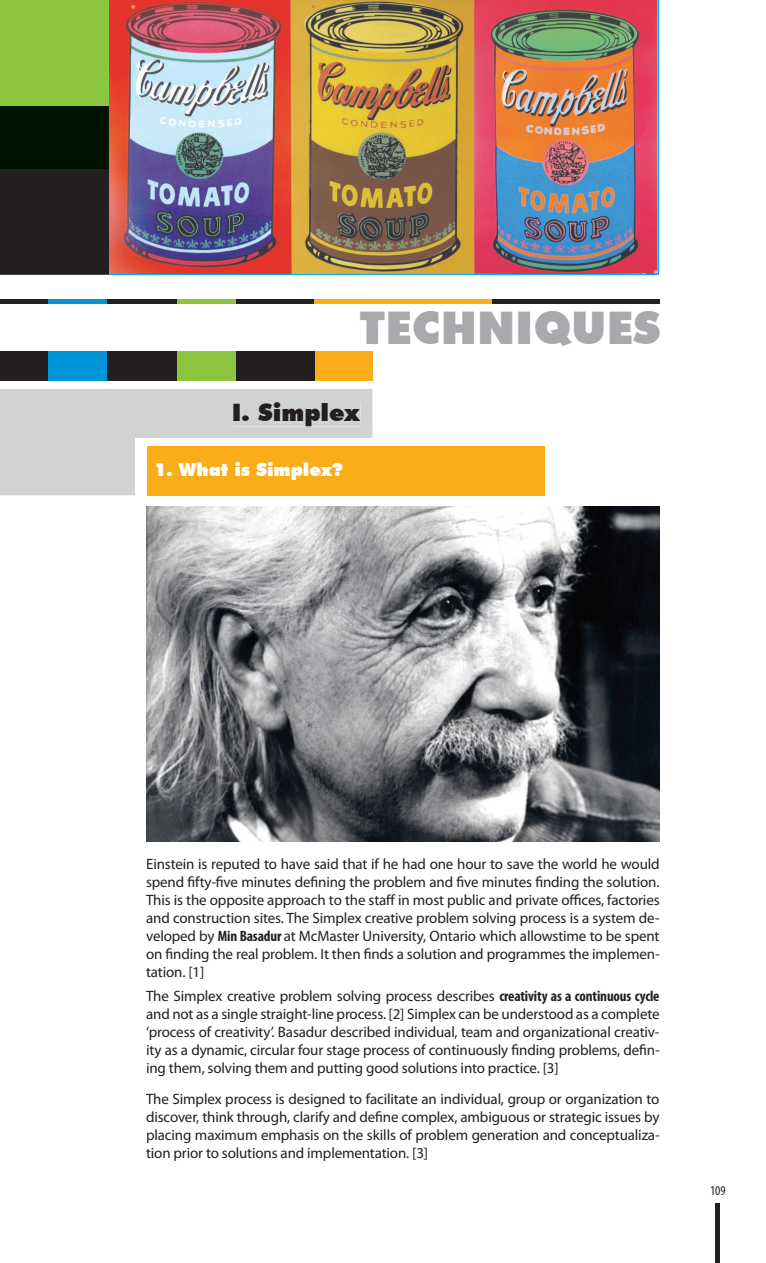
<style>
.page{position:relative;width:766px;height:1263px;background:#fff}
.page>*{position:absolute;margin:0;border:0;box-sizing:border-box;transform-origin:0 0}
.t1{font:900 45px "Futura BT";color:#a8a9ad}
.t2{font:900 24px "Futura BT";color:#231f20}
.t3{font:900 18px "Futura BT";color:#fff}
.t4{font:15px/18px "Myriad Pro";letter-spacing:-.01em;color:#231f20;text-align:justify}
.t5{font:condensed 13.5px "Myriad Pro";color:#231f20}
.s1{font-weight:700;font-stretch:condensed}
</style>
<div class="page">
<svg style="left:0;top:0;width:110px;height:275px"></svg>
<div style="left:0;top:106px;width:189px;height:62px;background:#001300"></div>
<hr style="left:0;top:299px;width:659px;height:4px;background:#231f20">
<hr style="left:48px;top:299px;width:58px;height:4px;background:#0095d9">
<hr style="left:178px;top:299px;width:58px;height:4px;background:#8bc63e">
<hr style="left:315px;top:299px;width:177px;height:4px;background:#faad19">
<div style="left:0;top:352px;width:372px;height:29px;background:#231f20"></div>
<div style="left:48px;top:352px;width:58px;height:29px;background:#0095d9"></div>
<div style="left:178px;top:352px;width:58px;height:29px;background:#8bc63e"></div>
<div style="left:315px;top:352px;width:57px;height:29px;background:#faad19"></div>
<div style="left:0;top:389px;width:372px;height:106px;background:#d1d2d4"></div>
<div style="left:135px;top:438px;width:237px;height:106px;background:#fff"></div>
<div style="left:714px;top:1203px;width:5px;height:60px;background:#231f20"></div>
<img style="left:110px;top:0;width:547px;height:274px">
<div style="left:147px;top:446px;width:397px;height:50px;background:#faad19"></div>
<div style="left:233px;top:402px;width:127px;height:24px;background:#d1d2d4"></div>
<img style="left:147px;top:506px;width:512px;height:335px">
<h1 class="t1" style="left:359px;top:301px;width:302px">TECHNIQUES</h1>
<h2 class="t2" style="left:232px;top:398px;width:129px">I. Simplex</h2>
<p class="t3" style="left:154px;top:459px;width:190px">1. What is Simplex?</p>
<p class="t4" style="left:146px;top:854px;width:515px">Einstein is reputed to have said that if he had one hour to save the world he would spend fifty-five minutes defining the problem and five minutes finding the solution.<br>This is the opposite approach to the staff in most public and private offices, factories and construction sites. The Simplex creative problem solving process is a system de&shy;veloped by <span class="s1">Min Basadur</span> at McMaster University, Ontario which allowstime to be spent on finding the real problem. It then finds a solution and programmes the implemen&shy;tation. [1]</p>
<p class="t4" style="left:146px;top:986px;width:515px">The Simplex creative problem solving process describes <span class="s1">creativity as a continuous cycle </span>and not as a single straight-line process. [2] Simplex can be understood as a complete ‘process of creativity’. Basadur described individual, team and organizational creativ&shy;ity as a dynamic, circular four stage process of continuously finding problems, defin&shy;ing them, solving them and putting good solutions into practice. [3]</p>
<p class="t4" style="left:146px;top:1090px;width:515px">The Simplex process is designed to facilitate an individual, group or organization to discover, think through, clarify and define complex, ambiguous or strategic issues by placing maximum emphasis on the skills of problem generation and conceptualiza&shy;tion prior to solutions and implementation. [3]</p>
<p class="t5" style="left:709px;top:1182px;width:17px">109</p>
</div>
